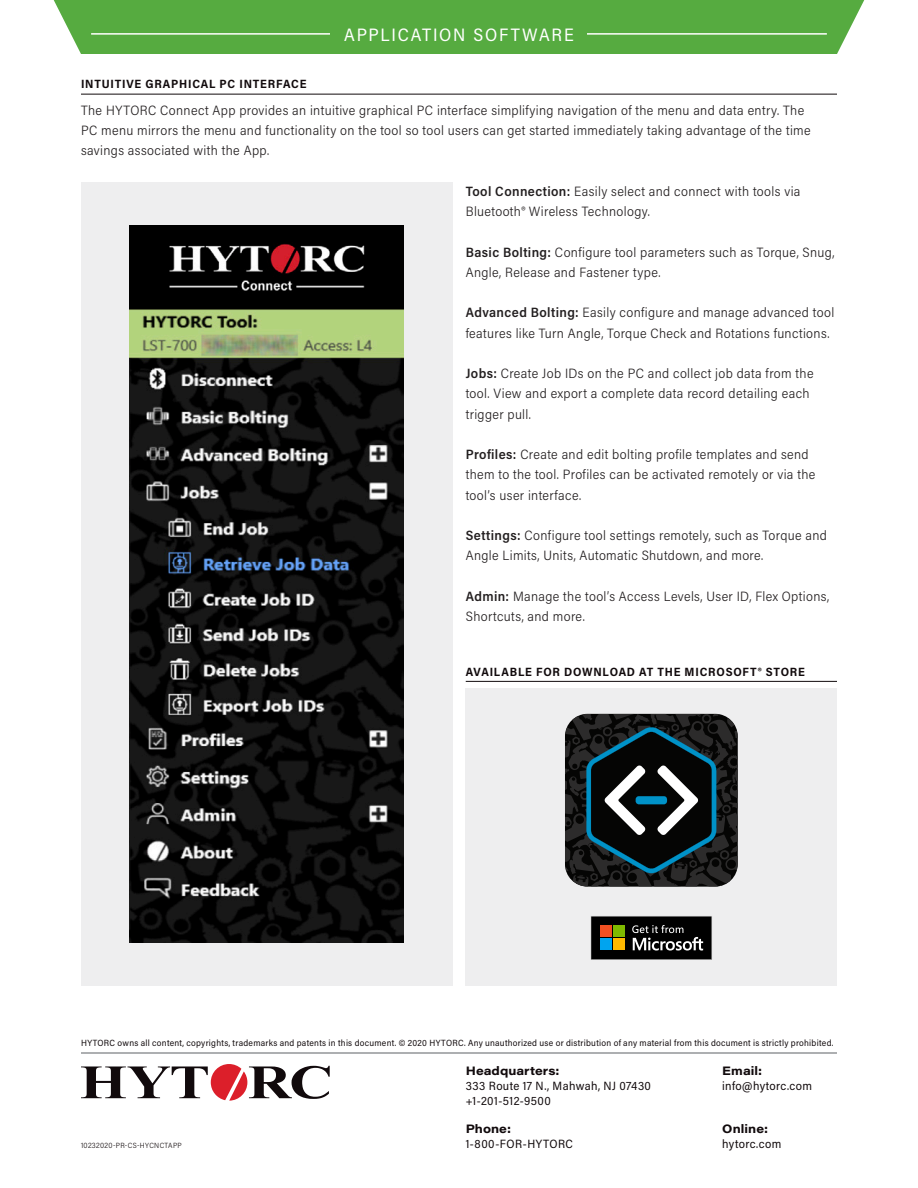
<style>
.page{position:relative;width:918px;height:1188px;background:#fff}
.page>*{position:absolute;margin:0;border:0;box-sizing:border-box;transform-origin:0 0}
.t1{font:18px "Acumin Pro Semi Cond";letter-spacing:.1em;color:#fff}
.Sell_Sheet_Body_Copy{font:300 13.5px/20.2px "Acumin Pro Semi Cond";letter-spacing:.025em;color:#231f20}
.t2{font:12px/15px "Acumin Pro Semi Cond";letter-spacing:.035em;color:#110a0c}
.t3{font:700 12px "Acumin Pro Semi Cond";letter-spacing:.065em;color:#110a0c}
.t4{font:700 12px "Acumin Pro Wide";letter-spacing:.005em;color:#110a0c}
.t5{font:9px "Acumin Pro Semi Cond";letter-spacing:.03em;color:#110a0c}
.t6{font:300 7.5px "Acumin Pro Semi Cond";letter-spacing:.045em;color:#110a0c}
.s1{font-weight:600}
</style>
<div class="page">
<svg style="left:81px;top:1064px;width:249px;height:37px"></svg>
<hr style="left:81px;top:1052px;width:756px;height:2px;background:#939598">
<div style="left:53px;top:0;width:812px;height:54px;background:#56ab40"></div>
<hr style="left:91px;top:33px;width:736px;height:2px;background:#fff">
<div style="left:331px;top:27px;width:256px;height:13px;background:#56ab40"></div>
<hr style="left:81px;top:94px;width:756px;height:1px;background:#110a0c">
<hr style="left:466px;top:681px;width:371px;height:1px;background:#110a0c">
<div style="left:81px;top:182px;width:371px;height:804px;background:#eeeeef"></div>
<img style="left:129px;top:226px;width:275px;height:716px">
<div style="left:466px;top:688px;width:371px;height:298px;background:#eeeeef"></div>
<svg style="left:565px;top:714px;width:173px;height:173px;background:#222d30"></svg>
<svg style="left:591px;top:916px;width:121px;height:44px;background:#2e2e25"></svg>
<p class="t3" style="left:81px;top:76px;width:227px">INTUITIVE GRAPHICAL PC INTERFACE</p>
<h1 class="t1" style="left:344px;top:22px;width:231px">APPLICATION SOFTWARE</h1>
<p class="Sell_Sheet_Body_Copy" style="left:81px;top:99px;width:731px">The HYTORC Connect App provides an intuitive graphical PC interface simplifying navigation of the menu and data entry. The<br>PC menu mirrors the menu and functionality on the tool so tool users can get started immediately taking advantage of the time savings associated with the App.</p>
<p class="Sell_Sheet_Body_Copy" style="left:466px;top:180px;width:336px"><span class="s1">Tool Connection:</span> Easily select and connect with tools via<br>Bluetooth® Wireless Technology.</p>
<p class="Sell_Sheet_Body_Copy" style="left:466px;top:241px;width:370px"><span class="s1">Basic Bolting:</span> Configure tool parameters such as Torque, Snug,<br>Angle, Release and Fastener type.</p>
<p class="Sell_Sheet_Body_Copy" style="left:466px;top:302px;width:370px"><span class="s1">Advanced Bolting:</span> Easily configure and manage advanced tool features like Turn Angle, Torque Check and Rotations functions.</p>
<p class="Sell_Sheet_Body_Copy" style="left:466px;top:363px;width:349px"><span class="s1">Jobs:</span> Create Job IDs on the PC and collect job data from the tool. View and export a complete data record detailing each trigger pull.</p>
<p class="Sell_Sheet_Body_Copy" style="left:466px;top:444px;width:351px"><span class="s1">Profiles:</span> Create and edit bolting profile templates and send them to the tool. Profiles can be activated remotely or via the tool’s user interface.</p>
<p class="Sell_Sheet_Body_Copy" style="left:466px;top:525px;width:363px"><span class="s1">Settings:</span> Configure tool settings remotely, such as Torque and<br>Angle Limits, Units, Automatic Shutdown, and more.</p>
<p class="Sell_Sheet_Body_Copy" style="left:466px;top:585px;width:365px"><span class="s1">Admin:</span> Manage the tool’s Access Levels, User ID, Flex Options,<br>Shortcuts, and more.</p>
<p class="t3" style="left:466px;top:663px;width:341px">AVAILABLE FOR DOWNLOAD AT THE MICROSOFT® STORE</p>
<p class="t5" style="left:81px;top:1037px;width:754px">HYTORC owns all content, copyrights, trademarks and patents in this document. © 2020 HYTORC. Any unauthorized use or distribution of any material from this document is strictly prohibited.</p>
<p class="t6" style="left:81px;top:1140px;width:102px">10232020-PR-CS-HYCNCTAPP</p>
<p class="t4" style="left:466px;top:1062px;width:95px">Headquarters:</p>
<p class="t2" style="left:466px;top:1078px;width:187px">333 Route 17 N., Mahwah, NJ 07430 +1-201-512-9500</p>
<p class="t4" style="left:466px;top:1120px;width:47px">Phone:</p>
<p class="t2" style="left:466px;top:1135px;width:109px">1-800-FOR-HYTORC</p>
<p class="t4" style="left:722px;top:1062px;width:41px">Email:</p>
<p class="t2" style="left:722px;top:1078px;width:91px">info@hytorc.com</p>
<p class="t4" style="left:722px;top:1120px;width:47px">Online:</p>
<p class="t2" style="left:722px;top:1135px;width:61px">hytorc.com</p>
</div>
